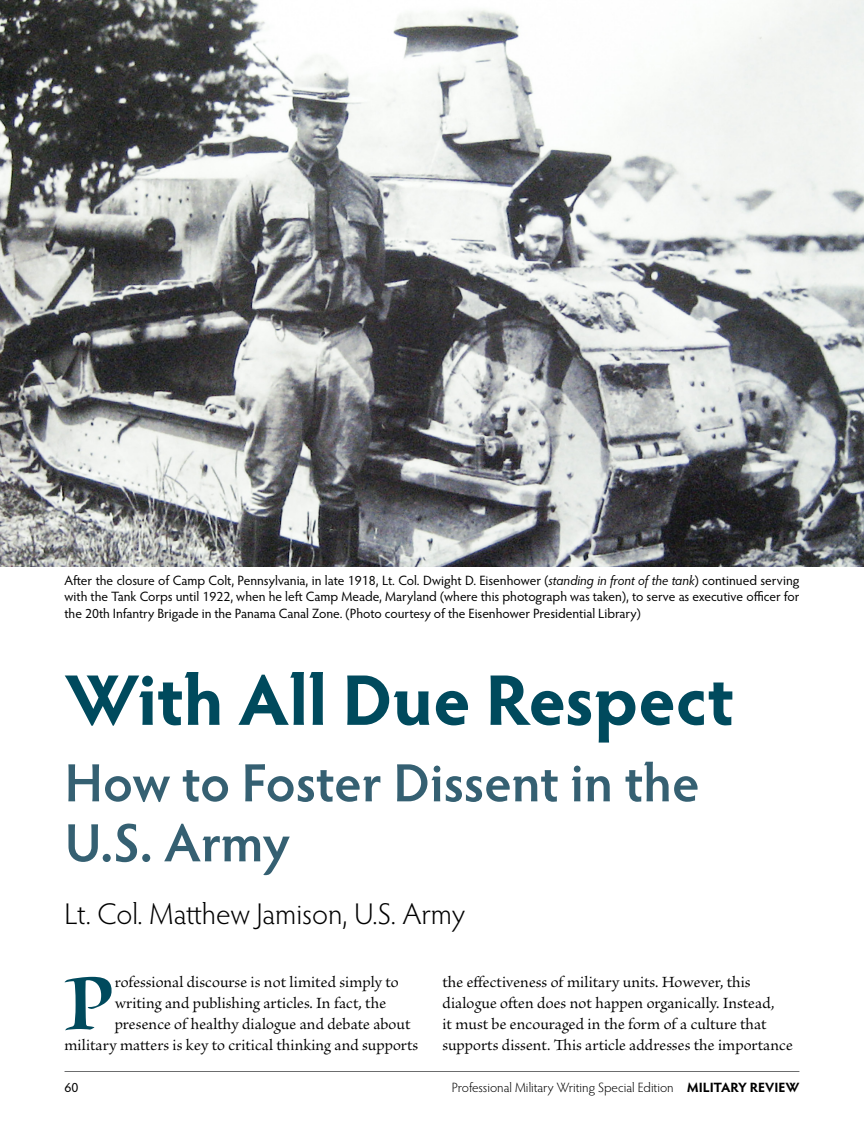
<style>
.page{position:relative;width:864px;height:1134px;background:#fff}
.page>*{position:absolute;margin:0;border:0;box-sizing:border-box;transform-origin:0 0}
.body-first{font:87.3px "Brioso Pro Bold Disp";color:#004a5d}
.title__H1{font:700 72px "Hypatia Sans Pro";color:#004a5d}
.subtitle__H2{font:600 54px/60px "Hypatia Sans Pro";letter-spacing:-.005em;color:#356072}
.author{font:300 30px "Hypatia Sans Pro";color:#000}
.body-first-2{font:16.5px/21px "Brioso Pro";color:#000}
.cutline{font:13.5px/16.5px "Hypatia Sans Pro";color:#000;text-align:justify}
.t1{font:300 13.5px "Hypatia Sans Pro";color:#000}
.s1{font-style:italic}
.s2{font-weight:700}
</style>
<div class="page">
<hr style="left:65px;top:1071px;width:734px;height:1px;background:#58595b">
<img style="left:0;top:0;width:864px;height:567px">
<p class="cutline" style="left:64px;top:572px;width:737px">After the closure of Camp Colt, Pennsylvania, in late 1918, Lt. Col. Dwight D. Eisenhower (<span class="s1">standing in front of the tank</span>) continued serving with the Tank Corps until 1922, when he left Camp Meade, Maryland (where this photograph was taken), to serve as executive officer for the 20th Infantry Brigade in the Panama Canal Zone. (Photo courtesy of the Eisenhower Presidential Library)</p>
<h1 class="title__H1" style="left:64px;top:649px;width:672px">With All Due Respect</h1>
<p class="subtitle__H2" style="left:64px;top:751px;width:637px">How to Foster Dissent in the<br>U.S. Army</p>
<p class="author" style="left:64px;top:894px;width:402px">Lt. Col. Matthew Jamison, U.S. Army</p>
<p class="body-first" style="left:65px;top:958px;width:52px">P</p>
<p class="body-first-2" style="left:115px;top:972px;width:286px">rofessional discourse is not limited simply to</p>
<p class="body-first-2" style="left:115px;top:993px;width:273px">writing and publishing articles. In fact, the</p>
<p class="body-first-2" style="left:115px;top:1014px;width:297px">presence of healthy dialogue and debate about</p>
<p class="body-first-2" style="left:64px;top:1035px;width:355px">military matters is key to critical thinking and supports</p>
<p class="body-first-2" style="left:442px;top:972px;width:352px">the effectiveness of military units. However, this dialogue often does not happen organically. Instead,<br>it must be encouraged in the form of a culture that supports dissent. This article addresses the importance</p>
<p class="cutline" style="left:64px;top:1079px;width:15px">60</p>
<p class="t1" style="left:452px;top:1079px;width:349px">Professional Military Writing Special Edition <span class="s2">MILITARY REVIEW</span></p>
</div>
